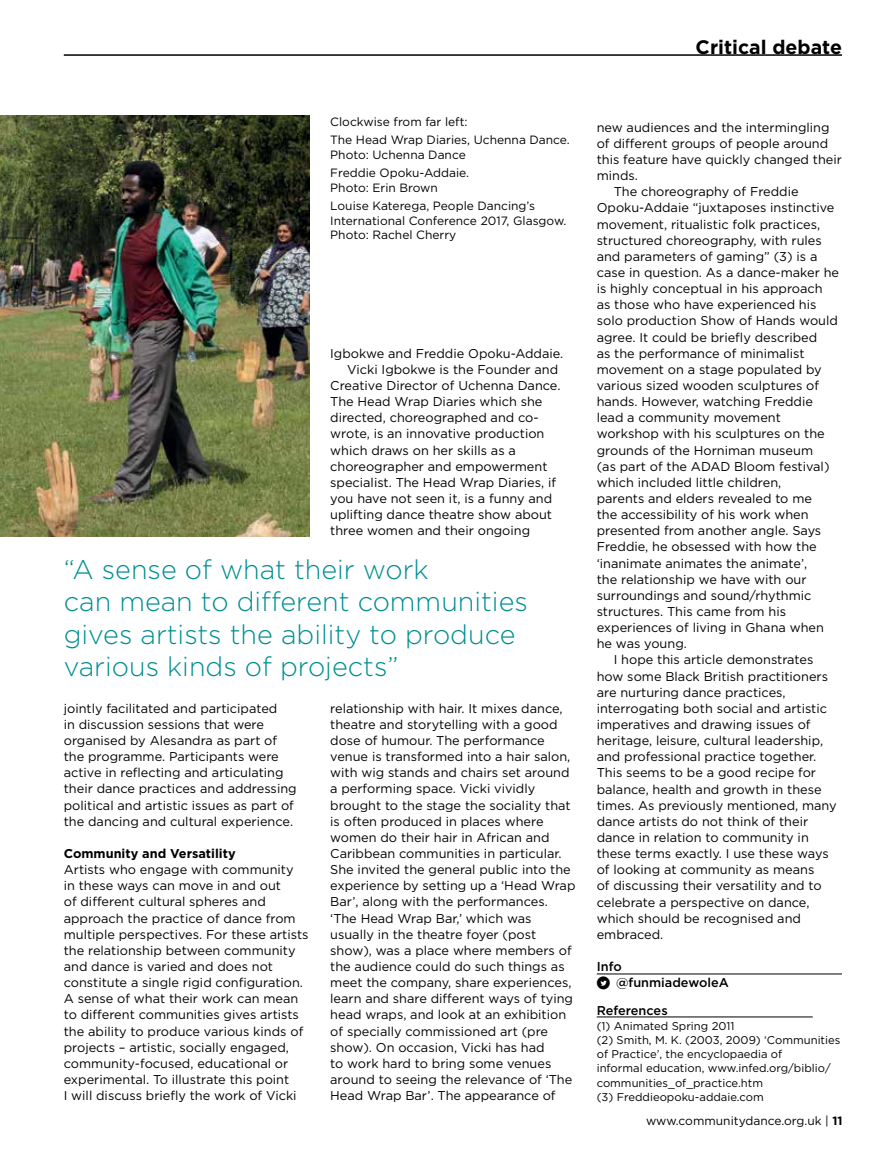
<style>
.page{position:relative;width:893px;height:1149px;background:#fff}
.page>*{position:absolute;margin:0;border:0;box-sizing:border-box;transform-origin:0 0}
.t1{font:300 27px/32.4px "Gotham";color:#008e91}
.t2{font:700 19.5px "Gotham";color:#000}
.t3{font:12.75px/16.2px "Gotham";color:#000}
.t4{font:500 12.75px/16.2px "Gotham";color:#000}
.t5{font:700 12.75px "Gotham";color:#000}
.t6{font:12px/18.6px "Gotham";color:#000}
.t7{font:11.25px/14.2px "Gotham";color:#000}
.s1{font-family:"Social Media Circled";font-weight:400}
.s2{font-weight:700}
</style>
<div class="page">
<hr style="left:597px;top:973px;width:245px;height:1px;background:#000">
<hr style="left:597px;top:1016px;width:216px;height:1px;background:#000">
<hr style="left:64px;top:54px;width:778px;height:2px;background:#000">
<img style="left:0;top:116px;width:309px;height:420px">
<h2 class="t2" style="left:696px;top:36px;width:148px">Critical debate</h2>
<p class="t6" style="left:330px;top:112px;width:241px">Clockwise from far left:<br>The Head Wrap Diaries, Uchenna Dance.</p>
<p class="t6" style="left:330px;top:145px;width:140px">Photo: Uchenna Dance<br>Freddie Opoku-Addaie.</p>
<p class="t6" style="left:330px;top:178px;width:206px">Photo: Erin Brown<br>Louise Katerega, People Dancing’s</p>
<p class="t6" style="left:330px;top:213px;width:238px;line-height:14.4px">International Conference 2017, Glasgow.<br>Photo: Rachel Cherry</p>
<p class="t3" style="left:330px;top:345px;width:235px">Igbokwe and Freddie Opoku-Addaie.</p>
<p class="t3" style="left:347px;top:361px;width:213px">Vicki Igbokwe is the Founder and</p>
<p class="t3" style="left:330px;top:377px;width:232px">Creative Director of Uchenna Dance.</p>
<p class="t3" style="left:330px;top:393px;width:214px">The Head Wrap Diaries which she</p>
<p class="t3" style="left:330px;top:409px;width:210px">directed, choreographed and co-</p>
<p class="t3" style="left:330px;top:425px;width:216px">wrote, is an innovative production</p>
<p class="t3" style="left:330px;top:441px;width:187px">which draws on her skills as a</p>
<p class="t3" style="left:330px;top:458px;width:219px">choreographer and empowerment</p>
<p class="t3" style="left:330px;top:474px;width:227px">specialist. The Head Wrap Diaries, if</p>
<p class="t3" style="left:330px;top:490px;width:224px">you have not seen it, is a funny and</p>
<p class="t3" style="left:330px;top:506px;width:223px">uplifting dance theatre show about</p>
<p class="t3" style="left:330px;top:522px;width:201px">three women and their ongoing</p>
<h1 class="t1" style="left:64px;top:552px;width:466px">“A sense of what their work<br>can mean to different communities gives artists the ability to produce various kinds of projects”</h1>
<p class="t3" style="left:330px;top:699px;width:247px">relationship with hair. It mixes dance, theatre and storytelling with a good dose of humour. The performance venue is transformed into a hair salon, with wig stands and chairs set around a performing space. Vicki vividly brought to the stage the sociality that is often produced in places where women do their hair in African and Caribbean communities in particular.<br>She invited the general public into the experience by setting up a ‘Head Wrap Bar’, along with the performances. ‘The Head Wrap Bar,’ which was usually in the theatre foyer (post show), was a place where members of the audience could do such things as meet the company, share experiences, learn and share different ways of tying head wraps, and look at an exhibition of specially commissioned art (pre show). On occasion, Vicki has had<br>to work hard to bring some venues around to seeing the relevance of ‘The Head Wrap Bar’. The appearance of</p>
<p class="t3" style="left:64px;top:699px;width:234px">jointly facilitated and participated<br>in discussion sessions that were organised by Alesandra as part of the programme. Participants were active in reflecting and articulating their dance practices and addressing political and artistic issues as part of the dancing and cultural experience.</p>
<p class="t5" style="left:64px;top:845px;width:173px">Community and Versatility</p>
<p class="t3" style="left:64px;top:861px;width:246px">Artists who engage with community<br>in these ways can move in and out<br>of different cultural spheres and approach the practice of dance from multiple perspectives. For these artists the relationship between community and dance is varied and does not constitute a single rigid configuration.<br>A sense of what their work can mean to different communities gives artists the ability to produce various kinds of projects – artistic, socially engaged, community-focused, educational or experimental. To illustrate this point<br>I will discuss briefly the work of Vicki</p>
<p class="t3" style="left:597px;top:119px;width:234px">new audiences and the intermingling</p>
<p class="t3" style="left:597px;top:135px;width:233px">of different groups of people around</p>
<p class="t3" style="left:597px;top:151px;width:247px">this feature have quickly changed their</p>
<p class="t3" style="left:597px;top:167px;width:43px">minds.</p>
<p class="t3" style="left:614px;top:183px;width:186px">The choreography of Freddie</p>
<p class="t3" style="left:597px;top:199px;width:239px">Opoku-Addaie “juxtaposes instinctive</p>
<p class="t3" style="left:597px;top:216px;width:225px">movement, ritualistic folk practices,</p>
<p class="t3" style="left:597px;top:232px;width:227px">structured choreography, with rules</p>
<p class="t3" style="left:597px;top:248px;width:222px">and parameters of gaming” (3) is a</p>
<p class="t3" style="left:597px;top:264px;width:244px">case in question. As a dance-maker he</p>
<p class="t3" style="left:597px;top:280px;width:227px">is highly conceptual in his approach</p>
<p class="t3" style="left:597px;top:296px;width:221px">as those who have experienced his</p>
<p class="t3" style="left:597px;top:312px;width:243px">solo production Show of Hands would</p>
<p class="t3" style="left:597px;top:328px;width:222px">agree. It could be briefly described</p>
<p class="t3" style="left:597px;top:345px;width:209px">as the performance of minimalist</p>
<p class="t3" style="left:597px;top:361px;width:227px">movement on a stage populated by</p>
<p class="t3" style="left:597px;top:377px;width:224px">various sized wooden sculptures of</p>
<p class="t3" style="left:597px;top:393px;width:218px">hands. However, watching Freddie</p>
<p class="t3" style="left:597px;top:409px;width:186px">lead a community movement</p>
<p class="t3" style="left:597px;top:425px;width:229px">workshop with his sculptures on the</p>
<p class="t3" style="left:597px;top:441px;width:218px">grounds of the Horniman museum</p>
<p class="t3" style="left:597px;top:458px;width:234px">(as part of the ADAD Bloom festival)</p>
<p class="t3" style="left:597px;top:474px;width:186px">which included little children,</p>
<p class="t3" style="left:597px;top:490px;width:217px">parents and elders revealed to me</p>
<p class="t3" style="left:597px;top:506px;width:213px">the accessibility of his work when</p>
<p class="t3" style="left:597px;top:522px;width:226px">presented from another angle. Says</p>
<p class="t3" style="left:597px;top:538px;width:221px">Freddie, he obsessed with how the</p>
<p class="t3" style="left:597px;top:554px;width:212px">‘inanimate animates the animate’,</p>
<p class="t3" style="left:597px;top:570px;width:211px">the relationship we have with our</p>
<p class="t3" style="left:597px;top:587px;width:216px">surroundings and sound/rhythmic</p>
<p class="t3" style="left:597px;top:603px;width:191px">structures. This came from his</p>
<p class="t3" style="left:597px;top:619px;width:229px">experiences of living in Ghana when</p>
<p class="t3" style="left:597px;top:635px;width:92px">he was young.</p>
<p class="t3" style="left:614px;top:651px;width:201px">I hope this article demonstrates</p>
<p class="t3" style="left:597px;top:667px;width:233px">how some Black British practitioners</p>
<p class="t3" style="left:597px;top:683px;width:190px">are nurturing dance practices,</p>
<p class="t3" style="left:597px;top:699px;width:232px">interrogating both social and artistic</p>
<p class="t3" style="left:597px;top:716px;width:215px">imperatives and drawing issues of</p>
<p class="t3" style="left:597px;top:732px;width:228px">heritage, leisure, cultural leadership,</p>
<p class="t3" style="left:597px;top:748px;width:221px">and professional practice together.</p>
<p class="t3" style="left:597px;top:764px;width:221px">This seems to be a good recipe for</p>
<p class="t3" style="left:597px;top:780px;width:226px">balance, health and growth in these</p>
<p class="t3" style="left:597px;top:796px;width:242px">times. As previously mentioned, many</p>
<p class="t3" style="left:597px;top:812px;width:213px">dance artists do not think of their</p>
<p class="t3" style="left:597px;top:828px;width:214px">dance in relation to community in</p>
<p class="t3" style="left:597px;top:845px;width:233px">these terms exactly. I use these ways</p>
<p class="t3" style="left:597px;top:861px;width:219px">of looking at community as means</p>
<p class="t3" style="left:597px;top:877px;width:226px">of discussing their versatility and to</p>
<p class="t3" style="left:597px;top:893px;width:214px">celebrate a perspective on dance,</p>
<p class="t3" style="left:597px;top:909px;width:206px">which should be recognised and</p>
<p class="t3" style="left:597px;top:925px;width:68px">embraced.</p>
<p class="t4" style="left:597px;top:957px;width:134px">Info<br><span class="s1">D</span> @funmiadewoleA</p>
<p class="t4" style="left:597px;top:1002px;width:72px">References</p>
<p class="t7" style="left:597px;top:1017px;width:245px">(1) Animated Spring 2011<br>(2) Smith, M. K. (2003, 2009) ‘Communities of Practice’, the encyclopaedia of<br>informal education, www.infed.org/biblio/ communities_of_practice.htm<br>(3) Freddieopoku-addaie.com</p>
<p class="t6" style="left:646px;top:1110px;width:198px">www.communitydance.org.uk | <span class="s2">11</span></p>
</div>
